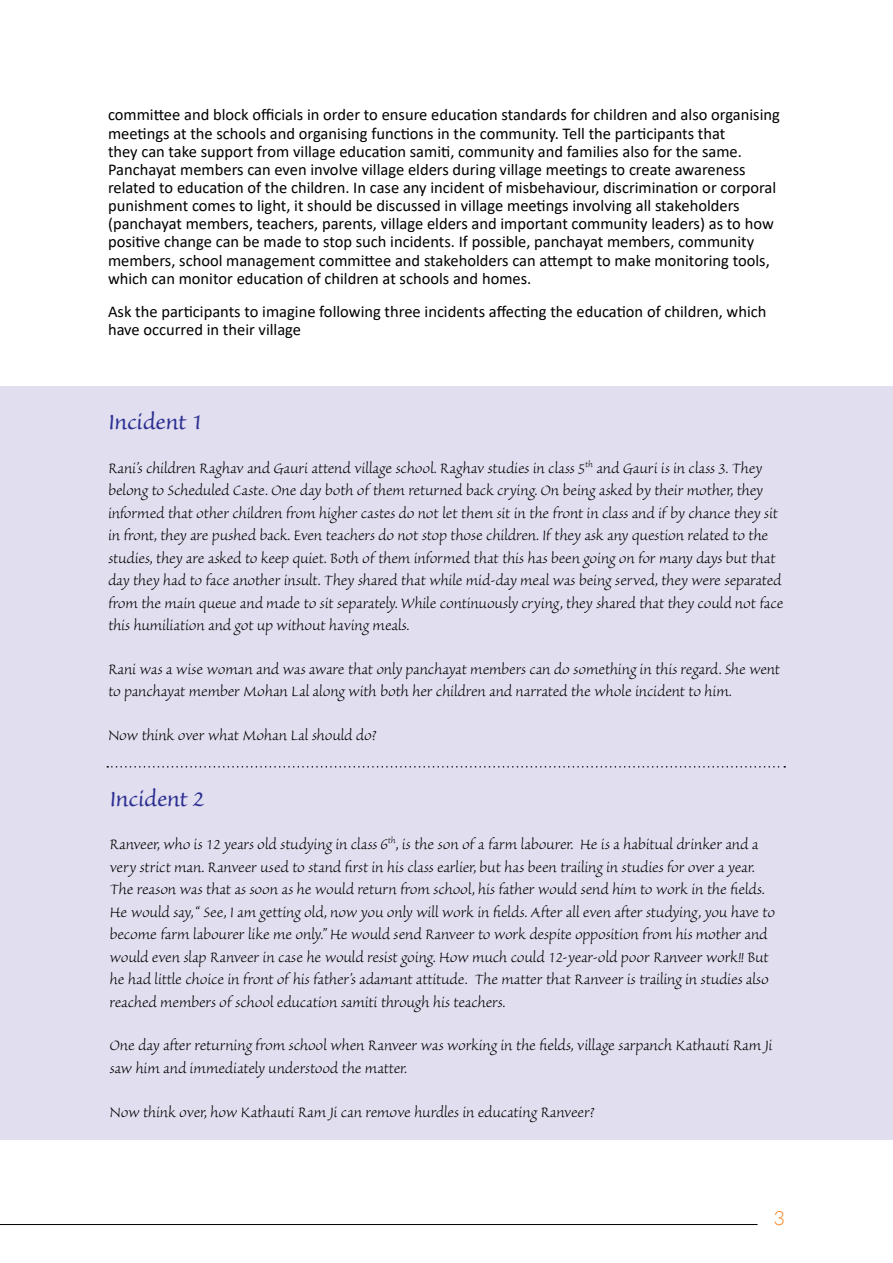
<style>
.page{position:relative;width:893px;height:1263px;background:#fff}
.page>*{position:absolute;margin:0;border:0;box-sizing:border-box;transform-origin:0 0}
.t1{font:27px "Sanvito";letter-spacing:-.005em;color:#2e3092}
.t2{font:300 19.5px "Lato";color:#f58220}
.t3{font:300 18px/22.5px "Sanvito";letter-spacing:-.01em;color:#000}
.t4{font:16.5px/18.1px "Calibri";color:#000}
</style>
<div class="page">
<hr style="left:0;top:1224px;width:758px;height:1px;background:#000">
<div style="left:0;top:387px;width:893px;height:753px;background:#e0deef"></div>
<svg style="left:107px;top:766px;width:678px;height:1px"></svg>
<p class="t4" style="left:108px;top:105px;width:673px">committee and block officials in order to ensure education standards for children and also organising meetings at the schools and organising functions in the community. Tell the participants that<br>they can take support from village education samiti, community and families also for the same.<br>Panchayat members can even involve village elders during village meetings to create awareness related to education of the children. In case any incident of misbehaviour, discrimination or corporal punishment comes to light, it should be discussed in village meetings involving all stakeholders (panchayat members, teachers, parents, village elders and important community leaders) as to how positive change can be made to stop such incidents. If possible, panchayat members, community members, school management committee and stakeholders can attempt to make monitoring tools, which can monitor education of children at schools and homes.</p>
<p class="t4" style="left:108px;top:302px;width:660px">Ask the participants to imagine following three incidents affecting the education of children, which have occurred in their village</p>
<h1 class="t1" style="left:108px;top:409px;width:96px">Incident 1</h1>
<p class="t3" style="left:108px;top:457px;width:677px">Rani’s children Raghav and Gauri attend village school. Raghav studies in class 5<sup>th</sup> and Gauri is in class 3. They belong to Scheduled Caste. One day both of them returned back crying. On being asked by their mother, they informed that other children from higher castes do not let them sit in the front in class and if by chance they sit in front, they are pushed back. Even teachers do not stop those children. If they ask any question related to the studies, they are asked to keep quiet. Both of them informed that this has been going on for many days but that day they had to face another insult. They shared that while mid-day meal was being served, they were separated from the main queue and made to sit separately. While continuously crying, they shared that they could not face this humiliation and got up without having meals.</p>
<p class="t3" style="left:108px;top:658px;width:674px">Rani was a wise woman and was aware that only panchayat members can do something in this regard. She went to panchayat member Mohan Lal along with both her children and narrated the whole incident to him.</p>
<p class="t3" style="left:108px;top:724px;width:270px">Now think over what Mohan Lal should do?</p>
<h1 class="t1" style="left:110px;top:786px;width:96px">Incident 2</h1>
<p class="t3" style="left:109px;top:834px;width:667px">Ranveer, who is 12 years old studying in class 6<sup>th</sup>, is the son of a farm labourer. He is a habitual drinker and a very strict man. Ranveer used to stand first in his class earlier, but has been trailing in studies for over a year.<br>The reason was that as soon as he would return from school, his father would send him to work in the fields.<br>He would say, “ See, I am getting old, now you only will work in fields. After all even after studying, you have to become farm labourer like me only.” He would send Ranveer to work despite opposition from his mother and would even slap Ranveer in case he would resist going. How much could 12-year-old poor Ranveer work!! But he had little choice in front of his father’s adamant attitude. The matter that Ranveer is trailing in studies also reached members of school education samiti through his teachers.</p>
<p class="t3" style="left:109px;top:1035px;width:664px">One day after returning from school when Ranveer was working in the fields, village sarpanch Kathauti Ram Ji saw him and immediately understood the matter.</p>
<p class="t3" style="left:109px;top:1101px;width:486px">Now think over, how Kathauti Ram Ji can remove hurdles in educating Ranveer?</p>
<p class="t2" style="left:774px;top:1207px;width:13px">3</p>
</div>
